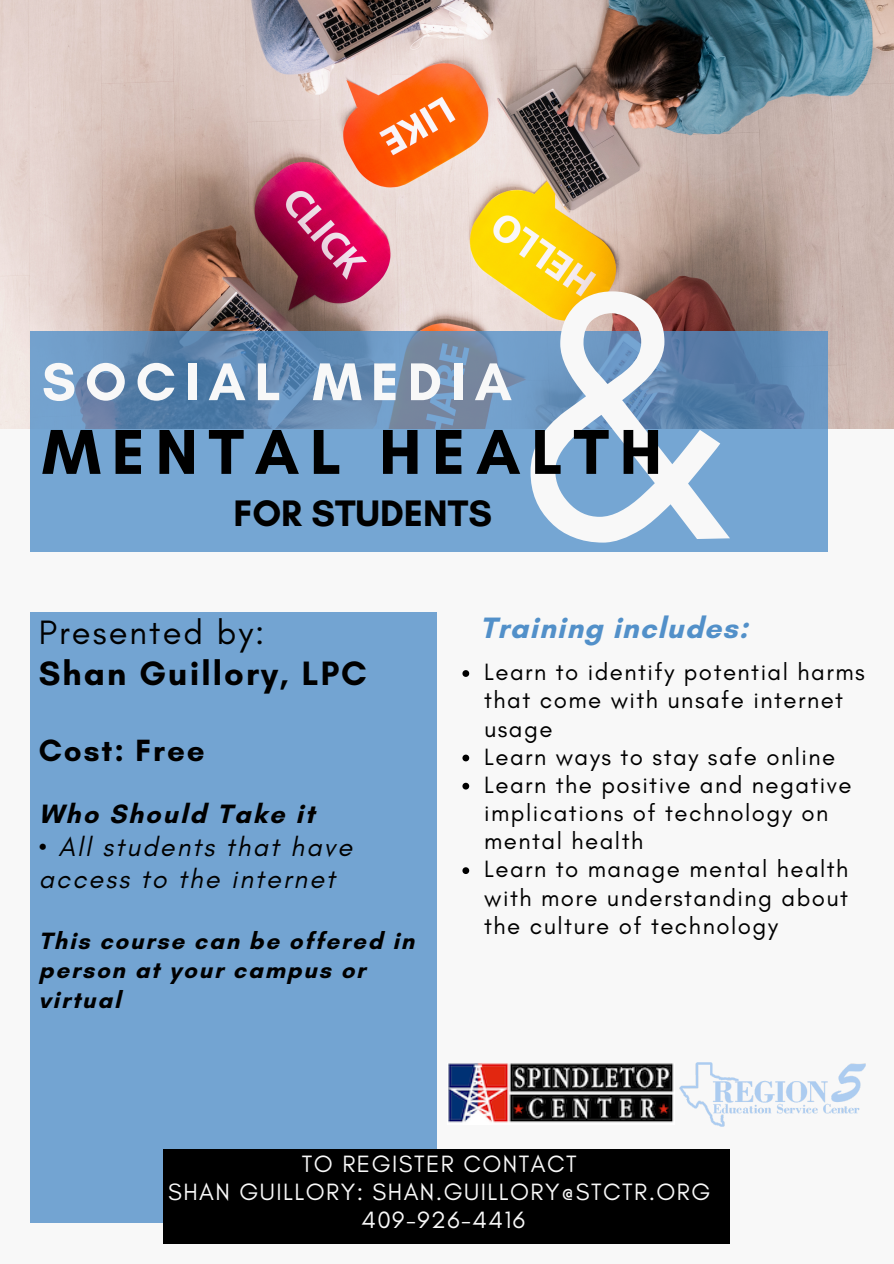
<style>
.page{position:relative;width:894px;height:1264px;background:#fff}
.page>*{position:absolute;margin:0;border:0;box-sizing:border-box;transform-origin:0 0}
.t1{font:357.75px "Glacial Indifference";color:#f8f8f8}
.t2{font:700 64.5px "Glacial Indifference";letter-spacing:.165em;color:#000}
.t3{font:700 54px "Glacial Indifference";letter-spacing:.165em;color:#f8f8f8}
.t4{font:700 37.5px "Glacial Indifference";color:#000}
.t5{font:700 34.5px "Glacial Indifference";letter-spacing:.06em;color:#000}
.t6{font:34.5px "Glacial Indifference";letter-spacing:.06em;color:#000}
.t7{font:700 31.35px "Glacial Indifference";letter-spacing:.06em;color:#000}
.t8{font:700 30px "Glacial Indifference";letter-spacing:.035em;color:#5290c9}
.t9{font:italic 27px/32.7px "Glacial Indifference";letter-spacing:.075em;color:#000}
.t10{font:700 27px "Glacial Indifference";letter-spacing:.075em;color:#000}
.t11{font:24px/28.2px "Glacial Indifference";letter-spacing:.06em;color:#000}
.t12{font:24px "Glacial Indifference";letter-spacing:.06em;color:#f8f8f8}
.t13{font:700 24px/29.2px "Glacial Indifference";letter-spacing:.075em;color:#000}
</style>
<div class="page">
<div style="left:0;top:0;width:893px;height:1263px;background:#f8f8f8"></div>
<img style="left:0;top:0;width:893px;height:428px">
<svg style="left:30px;top:331px;width:797px;height:221px;background:#6d9ac5"></svg>
<div style="left:30px;top:612px;width:407px;height:610px;background:#73a4d2"></div>
<div style="left:163px;top:1149px;width:567px;height:94px;background:#000"></div>
<img style="left:448px;top:1063px;width:226px;height:60px">
<img style="left:679px;top:1062px;width:187px;height:65px">
<svg style="left:462px;top:670px;width:7px;height:7px"></svg>
<svg style="left:462px;top:754px;width:7px;height:7px"></svg>
<svg style="left:462px;top:782px;width:7px;height:7px"></svg>
<svg style="left:462px;top:867px;width:7px;height:7px"></svg>
<p class="t1" style="left:507px;top:198px;width:248px">&amp;</p>
<p class="t3" style="left:42px;top:349px;width:471px">SOCIAL MEDIA</p>
<p class="t2" style="left:42px;top:412px;width:621px">MENTAL HEALTH</p>
<p class="t4" style="left:233px;top:490px;width:260px">FOR STUDENTS</p>
<p class="t6" style="left:39px;top:610px;width:227px">Presented by:</p>
<p class="t5" style="left:39px;top:652px;width:329px">Shan Guillory, LPC</p>
<p class="t7" style="left:39px;top:731px;width:168px">Cost: Free</p>
<p class="t10" style="left:39px;top:797px;width:277px">Who Should Take it</p>
<p class="t9" style="left:39px;top:829px;width:315px">• All students that have access to the internet</p>
<p class="t13" style="left:39px;top:926px;width:377px">This course can be offered in person at your campus or virtual</p>
<p class="t8" style="left:479px;top:609px;width:269px">Training includes:</p>
<p class="t11" style="left:484px;top:657px;width:382px">Learn to identify potential harms that come with unsafe internet usage</p>
<p class="t11" style="left:484px;top:742px;width:352px">Learn ways to stay safe online</p>
<p class="t11" style="left:484px;top:770px;width:369px">Learn the positive and negative implications of technology on mental health</p>
<p class="t11" style="left:484px;top:854px;width:366px;text-align:justify">Learn to manage mental health with more understanding about the culture of technology</p>
<p class="t12" style="left:302px;top:1149px;width:276px">TO REGISTER CONTACT</p>
<p class="t12" style="left:168px;top:1177px;width:543px">SHAN GUILLORY: SHAN.GUILLORY@STCTR.ORG</p>
<p class="t12" style="left:361px;top:1205px;width:165px">409-926-4416</p>
</div>
